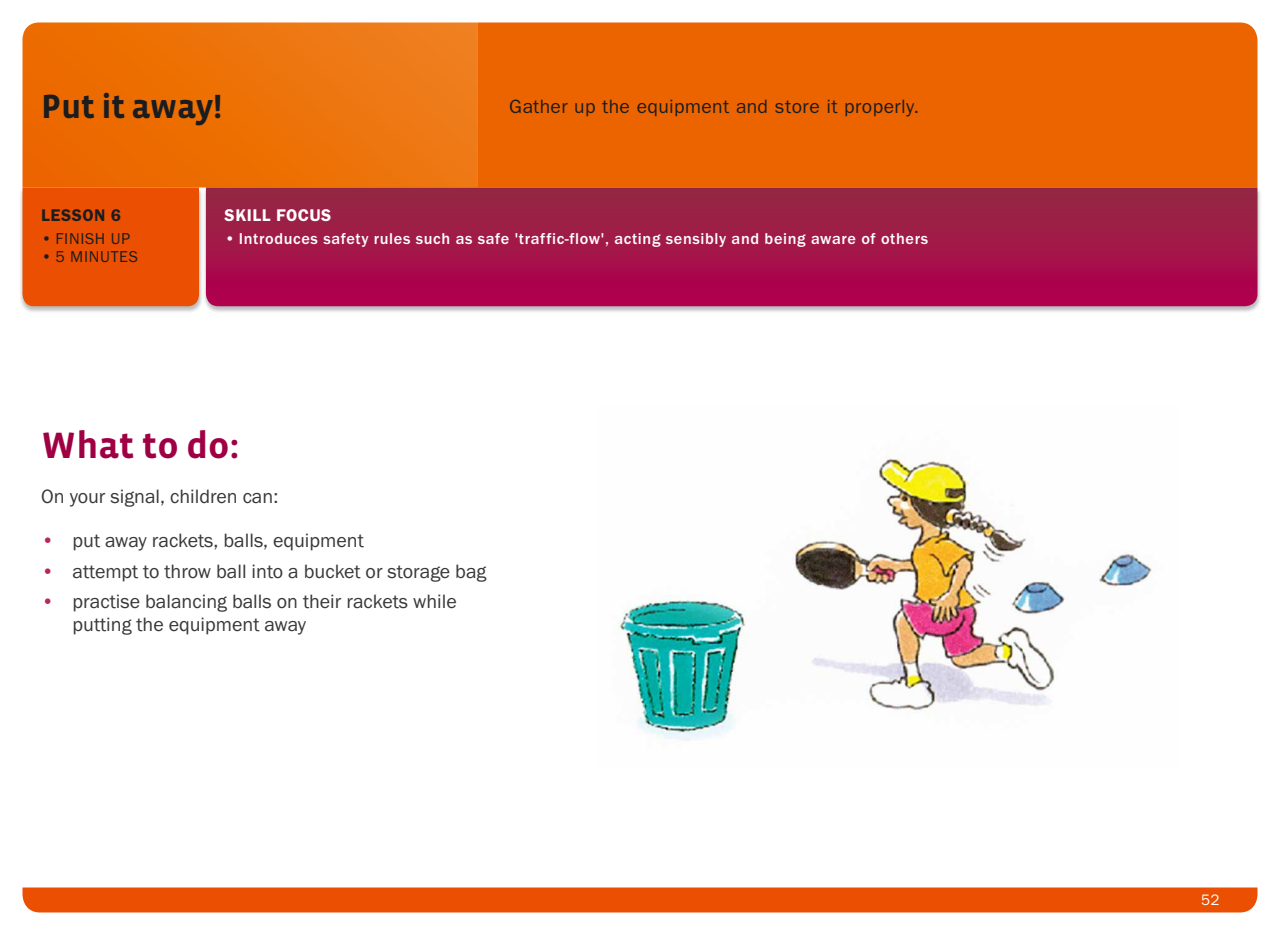
<style>
.page{position:relative;width:1280px;height:935px;background:#fff}
.page>*{position:absolute;margin:0;border:0;box-sizing:border-box;transform-origin:0 0}
.What_to_do_-_H3{font:700 37.5px "Vista Sans";color:#9f0044}
.Lesson_Title_-_H2{font:700 34.38px "Vista Sans";letter-spacing:-.01em;color:#1b1c20}
.What_to_do_-_H3-2{font:20px/22.5px "Franklin Gothic Itc T";color:#39373a}
.Lesson_description{font:19.38px "Franklin Gothic";letter-spacing:.02em;color:#1b1c20}
.Text_box_title_Bold{font:600 17.5px "Franklin Gothic Itc T";letter-spacing:.03em;color:#fff}
.Text_box_title_Bold-2{font:600 17.5px "Franklin Gothic Itc T";letter-spacing:.03em;color:#1b1c20}
.t1{font:500 16.25px "Franklin Gothic Itc T";letter-spacing:.04em;color:#fff}
.t2{font:16.25px "Franklin Gothic Itc T";letter-spacing:.04em;color:#1b1c20}
.t3{font:15.62px "Franklin Gothic Itc T";color:#fff}
.s1{color:#b8275b}
</style>
<div class="page">
<div style="left:22px;top:888px;width:1236px;height:24px;background:#ea4f02"></div>
<svg style="left:22px;top:22px;width:456px;height:166px;background:#ed730c"></svg>
<div style="left:478px;top:22px;width:779px;height:166px;background:#ec6400"></div>
<div style="left:19px;top:188px;width:184px;height:126px;background:#1b1c20;opacity:.3"></div>
<div style="left:22px;top:188px;width:177px;height:118px;background:#ea4f02"></div>
<div style="left:203px;top:188px;width:1059px;height:126px;background:#1b1c20;opacity:.3"></div>
<svg style="left:206px;top:188px;width:1052px;height:118px;background:#a21448"></svg>
<img style="left:618px;top:455px;width:534px;height:286px">
<h2 class="Lesson_Title_-_H2" style="left:41px;top:89px;width:183px">Put it away!</h2>
<p class="Lesson_description" style="left:509px;top:95px;width:412px">Gather up the equipment and store it properly.</p>
<h3 class="Text_box_title_Bold-2" style="left:41px;top:205px;width:81px">LESSON 6</h3>
<p class="t2" style="left:41px;top:229px;width:91px">• FINISH UP</p>
<p class="t2" style="left:41px;top:248px;width:98px">• 5 MINUTES</p>
<h3 class="Text_box_title_Bold" style="left:225px;top:205px;width:108px">SKILL FOCUS</h3>
<p class="t1" style="left:225px;top:229px;width:705px">• Introduces safety rules such as safe 'traffic-flow', acting sensibly and being aware of others</p>
<h3 class="What_to_do_-_H3" style="left:41px;top:427px;width:200px">What to do:</h3>
<h3 class="What_to_do_-_H3-2" style="left:41px;top:485px;width:239px">On your signal, children can:</h3>
<p class="What_to_do_-_H3-2" style="left:41px;top:529px;width:324px"><span class="s1">•</span> put away rackets, balls, equipment</p>
<p class="What_to_do_-_H3-2" style="left:41px;top:560px;width:447px"><span class="s1">•</span> attempt to throw ball into a bucket or storage bag</p>
<p class="What_to_do_-_H3-2" style="left:73px;top:590px;width:386px;text-indent:-31px"><span class="s1">•</span> practise balancing balls on their rackets while putting the equipment away</p>
<p class="t3" style="left:1201px;top:891px;width:20px">52</p>
</div>
